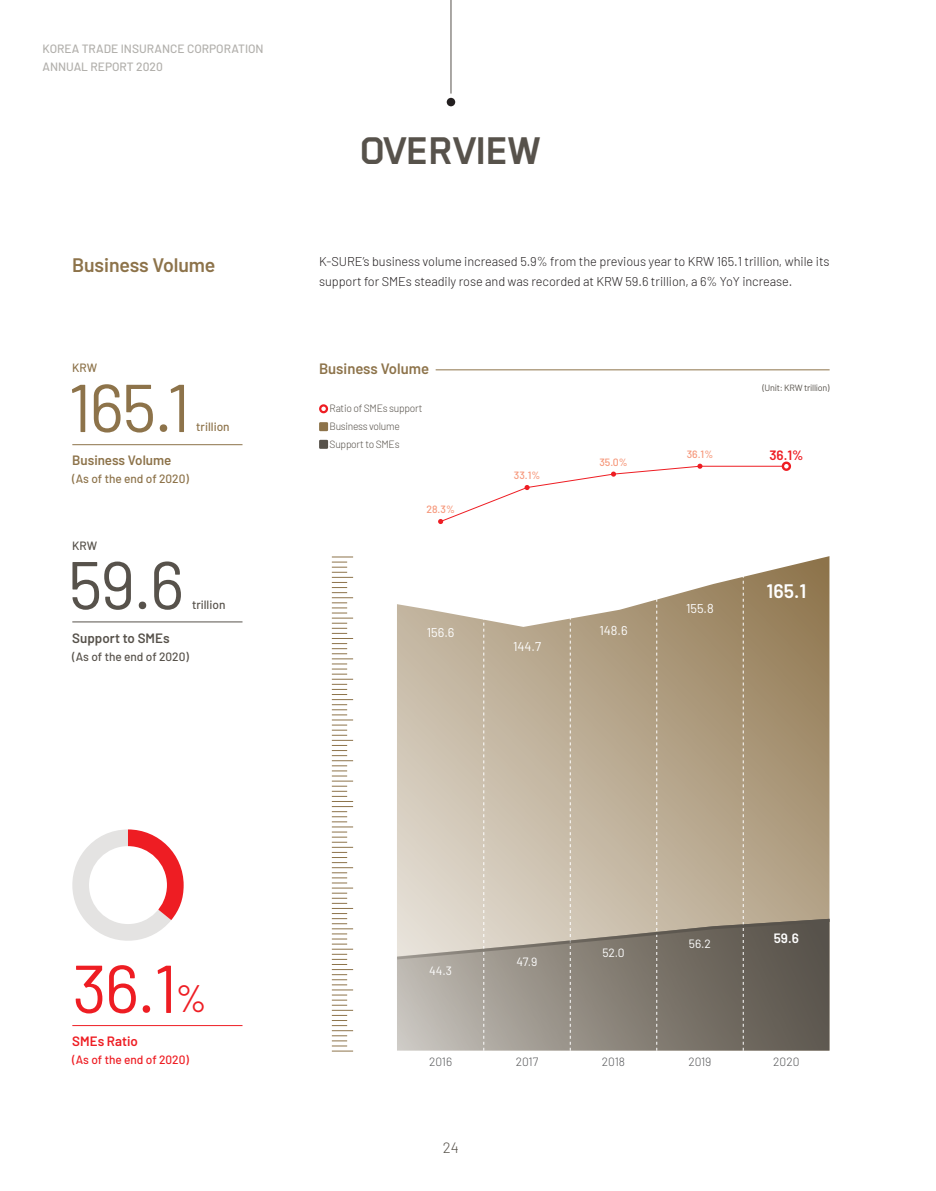
<style>
.page{position:relative;width:936px;height:1191px;background:#fff}
.page>*{position:absolute;margin:0;border:0;box-sizing:border-box;transform-origin:0 0}
.t1{font:67.5px "Barlow";color:#8d734a}
.t2{font:67.5px "Barlow";color:#ee1d23}
.t3{font:67.5px "Barlow";color:#57524b}
.t4{font:700 45px "Blender W00";letter-spacing:-.025em;color:#57524b}
.t5{font:600 19.5px "Barlow";letter-spacing:-.005em;color:#8d734a}
.t6{font:600 19.5px "Barlow";color:#fff}
.t7{font:600 15px "Barlow";color:#8d734a}
.t8{font:300 15px "Barlow";color:#57524b}
.t9{font:600 13.5px "Barlow";color:#8d734a}
.t10{font:600 13.5px "Barlow";color:#ee1d23}
.t11{font:600 13.5px "Barlow";color:#57524b}
.t12{font:600 13.5px "Barlow";color:#fff}
.t13{font:300 12.75px/19.5px "Barlow";letter-spacing:-.005em;color:#231f20}
.t14{font:12.75px "Barlow";color:#fff}
.t15{font:500 12px "Barlow";color:#b2b0ac}
.t16{font:500 12px "Barlow";color:#8d734a}
.t17{font:500 12px "Barlow";color:#57524b}
.t18{font:300 12px "Barlow";color:#57585a}
.t19{font:500 12px "Barlow";color:#ee1d23}
.t20{font:12px "Barlow";color:#fff}
.t21{font:300 10.5px "Barlow";letter-spacing:-.025em;color:#57524b}
.t22{font:500 10.5px "Barlow";color:#f6977a}
.t23{font:9px "Barlow";letter-spacing:-.025em;color:#57524b}
.s1{font-size:38.25px}
</style>
<div class="page">
<hr style="left:435px;top:369px;width:394px;height:1px;background:#8d734a">
<div style="left:319px;top:404px;width:9px;height:9px;border:2px solid #ee1d23;border-radius:50%"></div>
<div style="left:319px;top:422px;width:9px;height:9px;background:#8d734a;border:2px solid #8d734a"></div>
<div style="left:319px;top:440px;width:9px;height:9px;background:#57524b;border:2px solid #57524b"></div>
<hr style="left:72px;top:444px;width:170px;height:1px;background:#8d734a">
<hr style="left:72px;top:1025px;width:170px;height:1px;background:#ee1d23">
<hr style="left:72px;top:621px;width:170px;height:1px;background:#57524b">
<svg style="left:332px;top:557px;width:21px;height:494px"></svg>
<svg style="left:438px;top:463px;width:346px;height:61px"></svg>
<svg style="left:72px;top:829px;width:112px;height:112px"></svg>
<div style="left:781px;top:461px;width:10px;height:10px;border:2px solid #ee1d23;border-radius:50%"></div>
<hr style="left:450px;top:0;width:1px;height:94px;background:#57524b">
<div style="left:446px;top:98px;width:9px;height:8px;background:#231f20;border-radius:50%"></div>
<svg style="left:397px;top:557px;width:433px;height:493px;background:#b5a997"></svg>
<div style="left:89px;top:846px;width:78px;height:78px;background:#fff;border-radius:50%"></div>
<p class="t15" style="left:43px;top:40px;width:223px">KOREA TRADE INSURANCE CORPORATION</p>
<p class="t15" style="left:43px;top:58px;width:122px">ANNUAL REPORT 2020</p>
<p class="t5" style="left:72px;top:250px;width:145px">Business Volume</p>
<p class="t16" style="left:72px;top:359px;width:26px">KRW</p>
<p class="t1" style="left:68px;top:359px;width:124px">165.1</p>
<p class="t16" style="left:196px;top:417px;width:35px">trillion</p>
<p class="t9" style="left:72px;top:450px;width:100px">Business Volume</p>
<p class="t16" style="left:72px;top:470px;width:118px">(As of the end of 2020)</p>
<p class="t17" style="left:72px;top:537px;width:26px">KRW</p>
<p class="t3" style="left:68px;top:536px;width:118px">59.6</p>
<p class="t11" style="left:72px;top:628px;width:99px">Support to SMEs</p>
<p class="t17" style="left:72px;top:648px;width:118px">(As of the end of 2020)</p>
<p class="t17" style="left:192px;top:596px;width:35px">trillion</p>
<p class="t4" style="left:360px;top:126px;width:183px">OVERVIEW</p>
<p class="t13" style="left:319px;top:251px;width:512px">K-SURE’s business volume increased 5.9% from the previous year to KRW 165.1 trillion, while its support for SMEs steadily rose and was recorded at KRW 59.6 trillion, a 6% YoY increase.</p>
<p class="t7" style="left:319px;top:358px;width:111px">Business Volume</p>
<p class="t21" style="left:329px;top:401px;width:94px">Ratio of SMEs support</p>
<p class="t21" style="left:329px;top:419px;width:72px">Business volume</p>
<p class="t21" style="left:329px;top:437px;width:71px">Support to SMEs</p>
<p class="t22" style="left:426px;top:502px;width:30px">28.3%</p>
<p class="t14" style="left:427px;top:623px;width:29px">156.6</p>
<p class="t22" style="left:514px;top:468px;width:28px">33.1%</p>
<p class="t14" style="left:513px;top:637px;width:30px">144.7</p>
<p class="t22" style="left:599px;top:454px;width:30px">35.0%</p>
<p class="t14" style="left:599px;top:621px;width:30px">148.6</p>
<p class="t23" style="left:762px;top:381px;width:69px">(Unit: KRW trillion)</p>
<p class="t22" style="left:686px;top:446px;width:28px">36.1%</p>
<p class="t10" style="left:769px;top:445px;width:36px">36.1%</p>
<p class="t14" style="left:686px;top:599px;width:29px">155.8</p>
<p class="t6" style="left:766px;top:576px;width:41px">165.1</p>
<p class="t2" style="left:72px;top:939px;width:136px">36.1<span class="s1">%</span></p>
<p class="t10" style="left:72px;top:1031px;width:67px">SMEs Ratio</p>
<p class="t19" style="left:72px;top:1051px;width:118px">(As of the end of 2020)</p>
<p class="t20" style="left:429px;top:962px;width:24px">44.3</p>
<p class="t20" style="left:516px;top:953px;width:22px">47.9</p>
<p class="t20" style="left:602px;top:944px;width:24px">52.0</p>
<p class="t20" style="left:688px;top:935px;width:24px">56.2</p>
<p class="t12" style="left:773px;top:928px;width:27px">59.6</p>
<p class="t18" style="left:429px;top:1052px;width:25px">2016</p>
<p class="t18" style="left:516px;top:1052px;width:24px">2017</p>
<p class="t18" style="left:602px;top:1052px;width:25px">2018</p>
<p class="t18" style="left:688px;top:1052px;width:25px">2019</p>
<p class="t18" style="left:773px;top:1052px;width:28px">2020</p>
<p class="t8" style="left:443px;top:1136px;width:18px">24</p>
</div>
